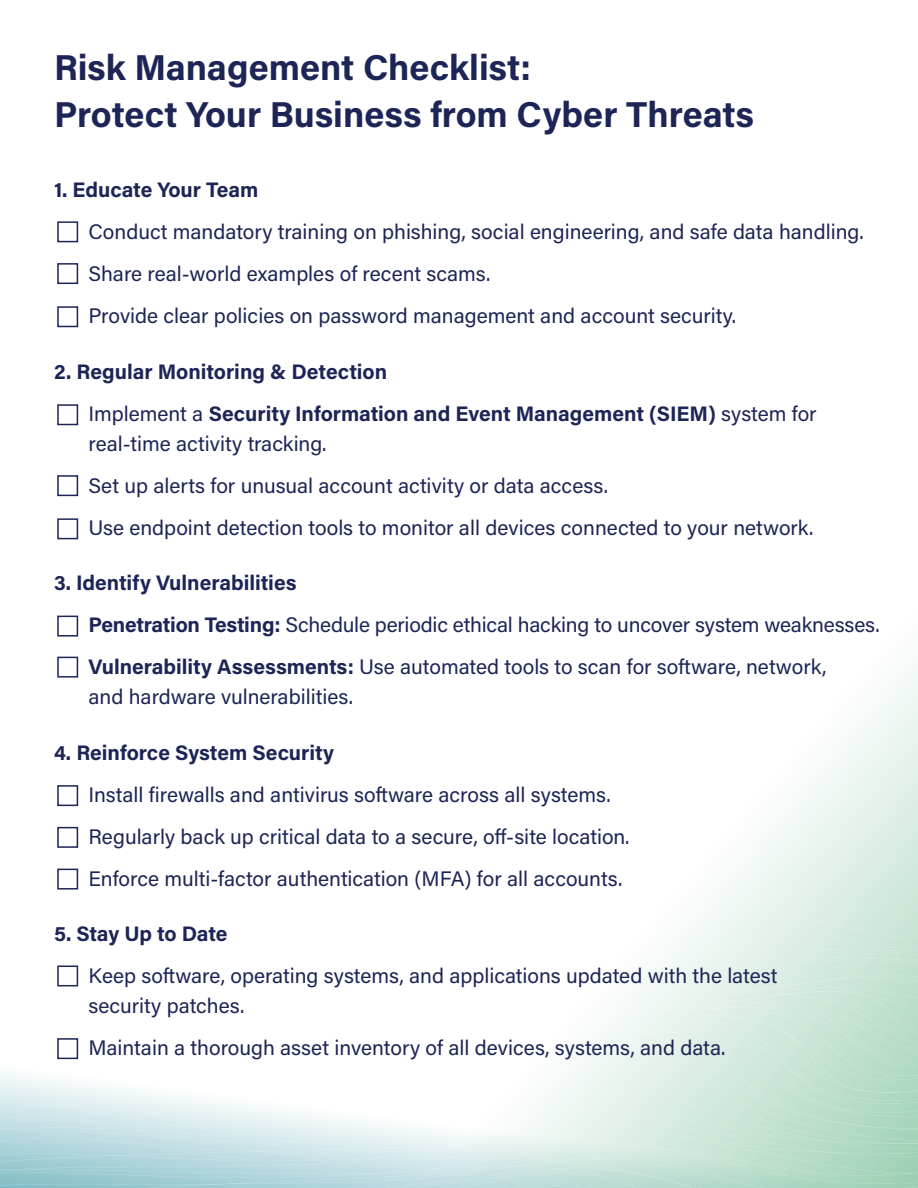
<style>
.page{position:relative;width:918px;height:1188px;background:#fff}
.page>*{position:absolute;margin:0;border:0;box-sizing:border-box;transform-origin:0 0}
.t1{font:700 36px "Acumin Pro";color:#1d2556}
.t2{font:21px/30px "Acumin Pro";color:#1d2556}
.t3{font:700 21px "Acumin Pro";color:#1d2556}
.s1{font-weight:700}
</style>
<div class="page">
<svg style="left:711px;top:892px;width:207px;height:14px"></svg>
<svg style="left:702px;top:906px;width:216px;height:11px"></svg>
<svg style="left:685px;top:917px;width:233px;height:20px"></svg>
<svg style="left:682px;top:937px;width:236px;height:3px"></svg>
<svg style="left:680px;top:940px;width:238px;height:3px"></svg>
<svg style="left:57px;top:943px;width:861px;height:35px"></svg>
<svg style="left:78px;top:978px;width:840px;height:8px"></svg>
<svg style="left:57px;top:986px;width:861px;height:5px"></svg>
<svg style="left:628px;top:991px;width:290px;height:13px;background:#d9ece2"></svg>
<svg style="left:622px;top:1004px;width:296px;height:10px;background:#d7ebe1"></svg>
<svg style="left:615px;top:1014px;width:303px;height:5px;background:#d7ebe0"></svg>
<svg style="left:608px;top:1019px;width:310px;height:9px;background:#d6ebe0"></svg>
<svg style="left:604px;top:1028px;width:314px;height:4px"></svg>
<svg style="left:78px;top:1032px;width:840px;height:12px"></svg>
<svg style="left:57px;top:1044px;width:861px;height:22px"></svg>
<svg style="left:0;top:1066px;width:918px;height:12px"></svg>
<svg style="left:0;top:1078px;width:918px;height:19px"></svg>
<svg style="left:0;top:1097px;width:918px;height:18px"></svg>
<svg style="left:0;top:1115px;width:918px;height:14px"></svg>
<svg style="left:0;top:1129px;width:918px;height:17px;background:#d2e8e3"></svg>
<svg style="left:0;top:1146px;width:918px;height:42px;background:#bbdcd8"></svg>
<div style="left:57px;top:221px;width:21px;height:21px;border:2px solid #1d2556"></div>
<div style="left:57px;top:263px;width:21px;height:21px;border:2px solid #1d2556"></div>
<div style="left:57px;top:306px;width:21px;height:21px;border:2px solid #1d2556"></div>
<div style="left:57px;top:404px;width:21px;height:21px;border:2px solid #1d2556"></div>
<div style="left:57px;top:475px;width:21px;height:21px;border:2px solid #1d2556"></div>
<div style="left:57px;top:518px;width:21px;height:21px;border:2px solid #1d2556"></div>
<div style="left:57px;top:616px;width:21px;height:21px;border:2px solid #1d2556"></div>
<div style="left:57px;top:657px;width:21px;height:21px;border:2px solid #1d2556"></div>
<div style="left:57px;top:785px;width:21px;height:21px;border:2px solid #1d2556"></div>
<div style="left:57px;top:827px;width:21px;height:21px;border:2px solid #1d2556"></div>
<div style="left:57px;top:869px;width:21px;height:21px;border:2px solid #1d2556"></div>
<div style="left:57px;top:966px;width:21px;height:20px;border:2px solid #1d2556"></div>
<div style="left:57px;top:1038px;width:21px;height:21px;border:2px solid #1d2556"></div>
<p class="t1" style="left:54px;top:43px;width:479px">Risk Management Checklist:</p>
<p class="t1" style="left:54px;top:89px;width:701px">Protect Your Business from Cyber Threats</p>
<p class="t3" style="left:54px;top:175px;width:206px">1. Educate Your Team</p>
<p class="t2" style="left:89px;top:216px;width:777px">Conduct mandatory training on phishing, social engineering, and safe data handling.</p>
<p class="t2" style="left:89px;top:258px;width:403px">Share real-world examples of recent scams.</p>
<p class="t2" style="left:89px;top:300px;width:649px">Provide clear policies on password management and account security.</p>
<p class="t3" style="left:54px;top:357px;width:335px">2. Regular Monitoring &amp; Detection</p>
<p class="t2" style="left:89px;top:398px;width:730px">Implement a <span class="s1">Security Information and Event Management (SIEM)</span> system for real-time activity tracking.</p>
<p class="t2" style="left:89px;top:470px;width:521px">Set up alerts for unusual account activity or data access.</p>
<p class="t2" style="left:89px;top:512px;width:727px">Use endpoint detection tools to monitor all devices connected to your network.</p>
<p class="t3" style="left:54px;top:568px;width:244px">3. Identify Vulnerabilities</p>
<p class="t2" style="left:88px;top:609px;width:793px"><span class="s1">Penetration Testing:</span> Schedule periodic ethical hacking to uncover system weaknesses.</p>
<p class="t2" style="left:88px;top:651px;width:740px"><span class="s1">Vulnerability Assessments:</span> Use automated tools to scan for software, network, and hardware vulnerabilities.</p>
<p class="t3" style="left:54px;top:738px;width:281px">4. Reinforce System Security</p>
<p class="t2" style="left:89px;top:779px;width:524px">Install firewalls and antivirus software across all systems.</p>
<p class="t2" style="left:89px;top:821px;width:543px">Regularly back up critical data to a secure, off-site location.</p>
<p class="t2" style="left:89px;top:863px;width:535px">Enforce multi-factor authentication (MFA) for all accounts.</p>
<p class="t3" style="left:54px;top:919px;width:175px">5. Stay Up to Date</p>
<p class="t2" style="left:89px;top:960px;width:691px">Keep software, operating systems, and applications updated with the latest security patches.</p>
<p class="t2" style="left:89px;top:1032px;width:638px">Maintain a thorough asset inventory of all devices, systems, and data.</p>
</div>
